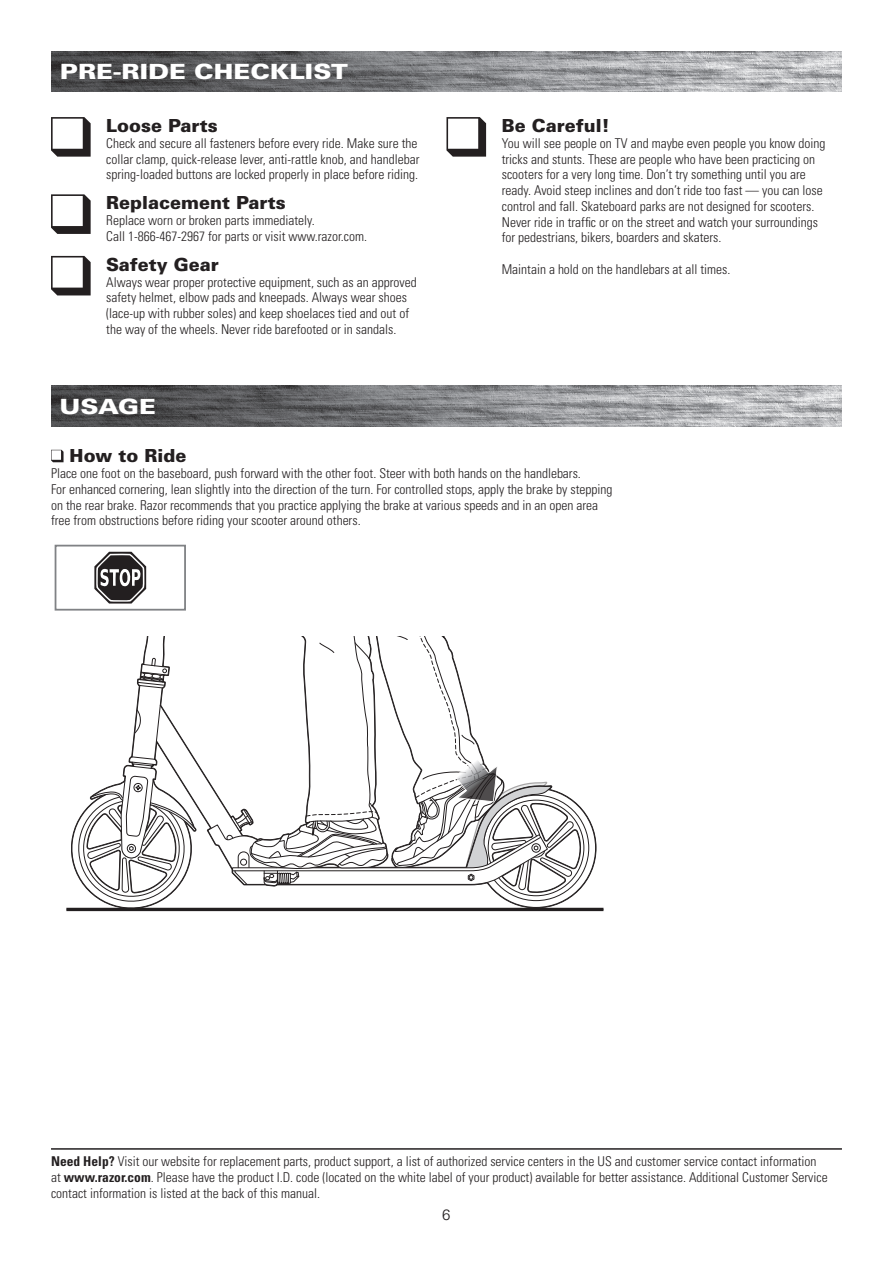
<style>
.page{position:relative;width:893px;height:1263px;background:#fff}
.page>*{position:absolute;margin:0;border:0;box-sizing:border-box;transform-origin:0 0}
.t1{font:900 21px "Univers LT Std";color:#fff;scale:1.2 1}
.t2{font:900 18px "Univers LT Std";color:#231f20}
.t3{font:300 15px "Univers LT Std";color:#231f20}
.t4{font:300 condensed 13.5px/15.8px "Univers LT Std";color:#231f20}
.s1{font-weight:700}
</style>
<div class="page">
<img style="left:51px;top:51px;width:791px;height:41px">
<svg style="left:69px;top:636px;width:528px;height:276px"></svg>
<hr style="left:67px;top:908px;width:536px;height:3px;background:#231f20">
<svg style="left:51px;top:194px;width:40px;height:40px"></svg>
<svg style="left:51px;top:256px;width:40px;height:39px"></svg>
<svg style="left:446px;top:117px;width:40px;height:40px"></svg>
<hr style="left:51px;top:1148px;width:791px;height:2px;background:#231f20">
<img style="left:51px;top:386px;width:791px;height:40px">
<svg style="left:51px;top:117px;width:40px;height:40px"></svg>
<svg style="left:51px;top:450px;width:13px;height:12px"></svg>
<div style="left:55px;top:545px;width:131px;height:66px;border:2px solid #808285"></div>
<svg style="left:94px;top:552px;width:52px;height:51px"></svg>
<h2 class="t1" style="left:60px;top:58px;width:241px">PRE-RIDE CHECKLIST</h2>
<p class="t2" style="left:106px;top:114px;width:113px">Loose Parts</p>
<p class="t4" style="left:106px;top:135px;width:315px">Check and secure all fasteners before every ride. Make sure the collar clamp, quick-release lever, anti-rattle knob, and handlebar spring-loaded buttons are locked properly in place before riding.</p>
<p class="t2" style="left:106px;top:192px;width:181px">Replacement Parts</p>
<p class="t4" style="left:106px;top:213px;width:262px">Replace worn or broken parts immediately.<br>Call 1-866-467-2967 for parts or visit www.razor.com.</p>
<p class="t2" style="left:106px;top:253px;width:114px">Safety Gear</p>
<p class="t4" style="left:106px;top:274px;width:312px">Always wear proper protective equipment, such as an approved safety helmet, elbow pads and kneepads. Always wear shoes (lace-up with rubber soles) and keep shoelaces tied and out of the way of the wheels. Never ride barefooted or in sandals.</p>
<p class="t2" style="left:502px;top:114px;width:109px">Be Careful!</p>
<p class="t4" style="left:502px;top:135px;width:325px">You will see people on TV and maybe even people you know doing tricks and stunts. These are people who have been practicing on scooters for a very long time. Don’t try something until you are ready. Avoid steep inclines and don’t ride too fast — you can lose control and fall. Skateboard parks are not designed for scooters.<br>Never ride in traffic or on the street and watch your surroundings for pedestrians, bikers, boarders and skaters.</p>
<p class="t4" style="left:502px;top:261px;width:230px">Maintain a hold on the handlebars at all times.</p>
<h2 class="t1" style="left:60px;top:393px;width:82px">USAGE</h2>
<p class="t2" style="left:70px;top:444px;width:119px">How to Ride</p>
<p class="t4" style="left:51px;top:465px;width:563px">Place one foot on the baseboard, push forward with the other foot. Steer with both hands on the handlebars.<br>For enhanced cornering, lean slightly into the direction of the turn. For controlled stops, apply the brake by stepping on the rear brake. Razor recommends that you practice applying the brake at various speeds and in an open area free from obstructions before riding your scooter around others.</p>
<p class="t4" style="left:51px;top:1154px;width:778px"><span class="s1">Need Help?</span> Visit our website for replacement parts, product support, a list of authorized service centers in the US and customer service contact information at <span class="s1">www.razor.com</span>. Please have the product I.D. code (located on the white label of your product) available for better assistance. Additional Customer Service contact information is listed at the back of this manual.</p>
<p class="t3" style="left:442px;top:1205px;width:10px">6</p>
</div>
